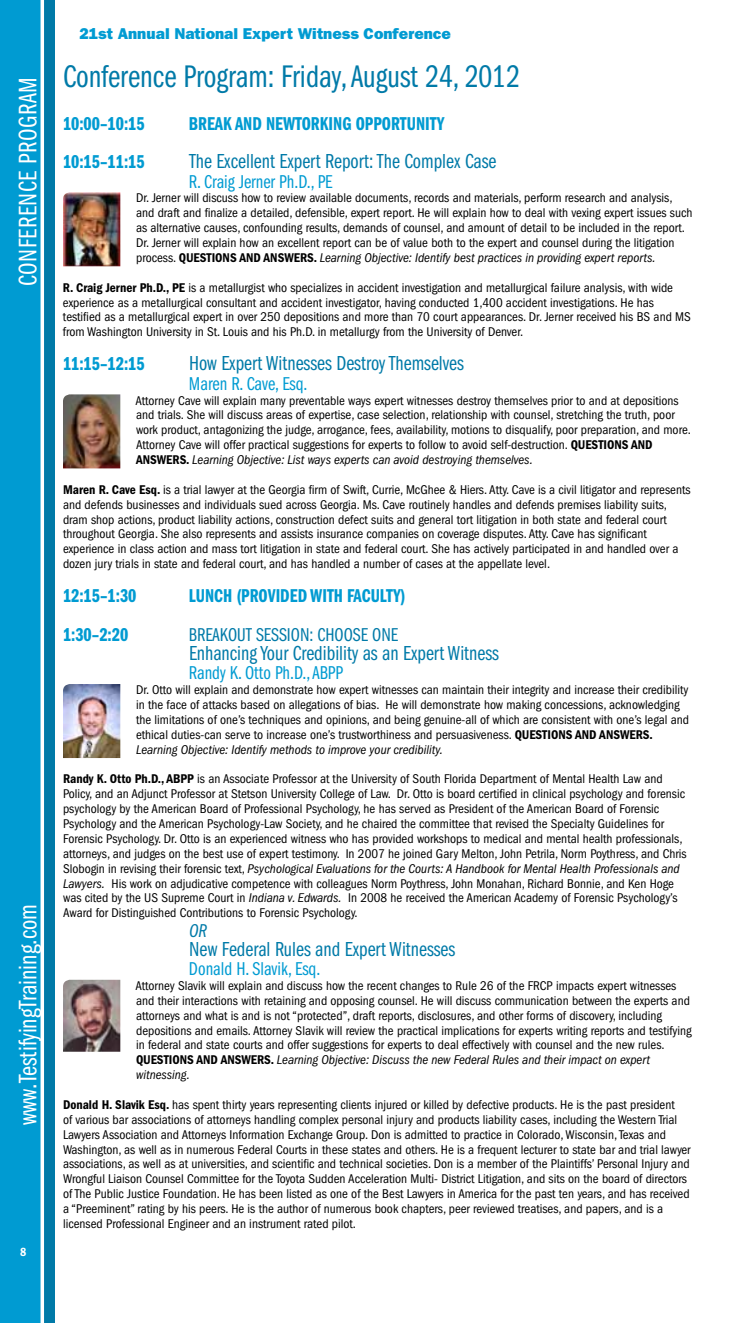
<style>
.page{position:relative;width:756px;height:1323px;background:#fff}
.page>*{position:absolute;margin:0;border:0;box-sizing:border-box;transform-origin:0 0}
.t1{font:32.38px "Franklin Gothic Book Cmpr";color:#007aa8}
.t2{font:26.25px "Franklin Gothic Book Cmpr";color:#fff}
.t3{font:26.25px "Franklin Gothic Book Cmpr";letter-spacing:.025em;color:#fff}
.t4{font:21px "Franklin Gothic Book Cmpr";color:#007aa8}
.t5{font:19.25px "Franklin Gothic Demi Cmpr";color:#009bd2}
.t6{font:19.25px "Franklin Gothic Book Cmpr";color:#009bd2}
.t7{font:19.25px "Franklin Gothic Book Cmpr";color:#007aa8}
.t8{font:19.25px "Franklin Gothic Book Cmpr Ital";color:#007aa8}
.t9{font:800 15.75px "Franklin Gothic";color:#009bd2}
.t10{font:condensed 13.12px/14.9px "Franklin Gothic";color:#000}
.t11{font:600 condensed 12.25px "Franklin Gothic";color:#fff}
.s1{font-weight:600}
.s2{font-style:italic}
</style>
<div class="page">
<div style="left:14px;top:0;width:41px;height:1323px;background:#007aa8"></div>
<svg style="left:0;top:0;width:44px;height:1323px;background:#10a1d4"></svg>
<img style="left:63px;top:192px;width:57px;height:74px">
<img style="left:63px;top:394px;width:57px;height:74px">
<img style="left:63px;top:684px;width:57px;height:74px">
<img style="left:63px;top:980px;width:57px;height:72px">
<h2 class="t3" style="left:13px;top:286px;width:211px;rotate:-90deg">CONFERENCE PROGRAM</h2>
<h2 class="t2" style="left:13px;top:1125px;width:223px;rotate:-90deg">www.TestifyingTraining.com</h2>
<p class="t11" style="left:20px;top:1245px;width:8px">8</p>
<p class="t9" style="left:79px;top:24px;width:373px">21st Annual National Expert Witness Conference</p>
<h1 class="t1" style="left:63px;top:59px;width:458px">Conference Program: Friday, August 24, 2012</h1>
<h3 class="t5" style="left:63px;top:113px;width:83px">10:00–10:15</h3>
<h3 class="t5" style="left:189px;top:113px;width:257px">BREAK AND NEWTORKING OPPORTUNITY</h3>
<h3 class="t5" style="left:63px;top:151px;width:83px">10:15–11:15</h3>
<h3 class="t4" style="left:189px;top:150px;width:309px">The Excellent Expert Report: The Complex Case</h3>
<h3 class="t6" style="left:189px;top:171px;width:145px">R. Craig Jerner Ph.D., PE</h3>
<p class="t10" style="left:136px;top:191px;width:558px">Dr. Jerner will discuss how to review available documents, records and materials, perform research and analysis, and draft and finalize a detailed, defensible, expert report. He will explain how to deal with vexing expert issues such as alternative causes, confounding results, demands of counsel, and amount of detail to be included in the report.<br>Dr. Jerner will explain how an excellent report can be of value both to the expert and counsel during the litigation process. <span class="s1">QUESTIONS AND ANSWERS.</span> <span class="s2">Learning Objective: Identify best practices in providing expert reports.</span></p>
<p class="t10" style="left:63px;top:280px;width:629px"><span class="s1">R. Craig Jerner Ph.D., PE</span> is a metallurgist who specializes in accident investigation and metallurgical failure analysis, with wide experience as a metallurgical consultant and accident investigator, having conducted 1,400 accident investigations. He has testified as a metallurgical expert in over 250 depositions and more than 70 court appearances. Dr. Jerner received his BS and MS from Washington University in St. Louis and his Ph.D. in metallurgy from the University of Denver.</p>
<h3 class="t5" style="left:63px;top:353px;width:83px">11:15–12:15</h3>
<h3 class="t4" style="left:189px;top:352px;width:276px">How Expert Witnesses Destroy Themselves</h3>
<h3 class="t6" style="left:189px;top:373px;width:120px">Maren R. Cave, Esq.</h3>
<p class="t10" style="left:135px;top:393px;width:557px">Attorney Cave will explain many preventable ways expert witnesses destroy themselves prior to and at depositions and trials. She will discuss areas of expertise, case selection, relationship with counsel, stretching the truth, poor work product, antagonizing the judge, arrogance, fees, availability, motions to disqualify, poor preparation, and more.<br>Attorney Cave will offer practical suggestions for experts to follow to avoid self-destruction. <span class="s1">QUESTIONS AND ANSWERS.</span> <span class="s2">Learning Objective: List ways experts can avoid destroying themselves.</span></p>
<p class="t10" style="left:63px;top:482px;width:629px"><span class="s1">Maren R. Cave Esq.</span> is a trial lawyer at the Georgia firm of Swift, Currie, McGhee &amp; Hiers. Atty. Cave is a civil litigator and represents and defends businesses and individuals sued across Georgia. Ms. Cave routinely handles and defends premises liability suits, dram shop actions, product liability actions, construction defect suits and general tort litigation in both state and federal court throughout Georgia. She also represents and assists insurance companies on coverage disputes. Atty. Cave has significant experience in class action and mass tort litigation in state and federal court. She has actively participated in and handled over a dozen jury trials in state and federal court, and has handled a number of cases at the appellate level.</p>
<h3 class="t5" style="left:63px;top:585px;width:75px">12:15–1:30</h3>
<h3 class="t5" style="left:189px;top:585px;width:218px">LUNCH (PROVIDED WITH FACULTY)</h3>
<h3 class="t5" style="left:63px;top:624px;width:67px">1:30–2:20</h3>
<h3 class="t7" style="left:189px;top:624px;width:17px">Breako</h3>
<h3 class="t7" style="left:237px;top:624px;width:35px">ut Session</h3>
<h3 class="t7" style="left:310px;top:624px;width:26px">: Choose</h3>
<h3 class="t7" style="left:372px;top:624px;width:18px">One</h3>
<h3 class="t4" style="left:189px;top:642px;width:312px">Enhancing Your Credibility as an Expert Witness</h3>
<h3 class="t6" style="left:189px;top:662px;width:156px">Randy K. Otto Ph.D., ABPP</h3>
<p class="t10" style="left:136px;top:683px;width:555px">Dr. Otto will explain and demonstrate how expert witnesses can maintain their integrity and increase their credibility in the face of attacks based on allegations of bias. He will demonstrate how making concessions, acknowledging the limitations of one’s techniques and opinions, and being genuine-all of which are consistent with one’s legal and ethical duties-can serve to increase one’s trustworthiness and persuasiveness. <span class="s1">QUESTIONS AND ANSWERS.<br></span><span class="s2">Learning Objective: Identify methods to improve your credibility.</span></p>
<p class="t10" style="left:63px;top:772px;width:625px"><span class="s1">Randy K. Otto Ph.D., ABPP</span> is an Associate Professor at the University of South Florida Department of Mental Health Law and Policy, and an Adjunct Professor at Stetson University College of Law. Dr. Otto is board certified in clinical psychology and forensic psychology by the American Board of Professional Psychology, he has served as President of the American Board of Forensic Psychology and the American Psychology-Law Society, and he chaired the committee that revised the Specialty Guidelines for Forensic Psychology. Dr. Otto is an experienced witness who has provided workshops to medical and mental health professionals, attorneys, and judges on the best use of expert testimony. In 2007 he joined Gary Melton, John Petrila, Norm Poythress, and Chris Slobogin in revising their forensic text, <span class="s2">Psychological Evaluations for the Courts: A Handbook for Mental Health Professionals and Lawyers.</span> His work on adjudicative competence with colleagues Norm Poythress, John Monahan, Richard Bonnie, and Ken Hoge was cited by the US Supreme Court in <span class="s2">Indiana v. Edwards.</span> In 2008 he received the American Academy of Forensic Psychology’s Award for Distinguished Contributions to Forensic Psychology.</p>
<h3 class="t8" style="left:189px;top:920px;width:20px">OR</h3>
<h3 class="t4" style="left:189px;top:937px;width:268px">New Federal Rules and Expert Witnesses</h3>
<h3 class="t6" style="left:189px;top:958px;width:133px">Donald H. Slavik, Esq.</h3>
<p class="t10" style="left:135px;top:978px;width:558px">Attorney Slavik will explain and discuss how the recent changes to Rule 26 of the FRCP impacts expert witnesses and their interactions with retaining and opposing counsel. He will discuss communication between the experts and attorneys and what is and is not “protected”, draft reports, disclosures, and other forms of discovery, including depositions and emails. Attorney Slavik will review the practical implications for experts writing reports and testifying in federal and state courts and offer suggestions for experts to deal effectively with counsel and the new rules.<br><span class="s1">QUESTIONS AND ANSWERS.</span> <span class="s2">Learning Objective: Discuss the new Federal Rules and their impact on expert witnessing.</span></p>
<p class="t10" style="left:63px;top:1097px;width:629px"><span class="s1">Donald H. Slavik Esq.</span> has spent thirty years representing clients injured or killed by defective products. He is the past president<br>of various bar associations of attorneys handling complex personal injury and products liability cases, including the Western Trial Lawyers Association and Attorneys Information Exchange Group. Don is admitted to practice in Colorado, Wisconsin, Texas and Washington, as well as in numerous Federal Courts in these states and others. He is a frequent lecturer to state bar and trial lawyer associations, as well as at universities, and scientific and technical societies. Don is a member of the Plaintiffs’ Personal Injury and Wrongful Liaison Counsel Committee for the Toyota Sudden Acceleration Multi- District Litigation, and sits on the board of directors of The Public Justice Foundation. He has been listed as one of the Best Lawyers in America for the past ten years, and has received a “Preeminent” rating by his peers. He is the author of numerous book chapters, peer reviewed treatises, and papers, and is a licensed Professional Engineer and an instrument rated pilot.</p>
</div>
